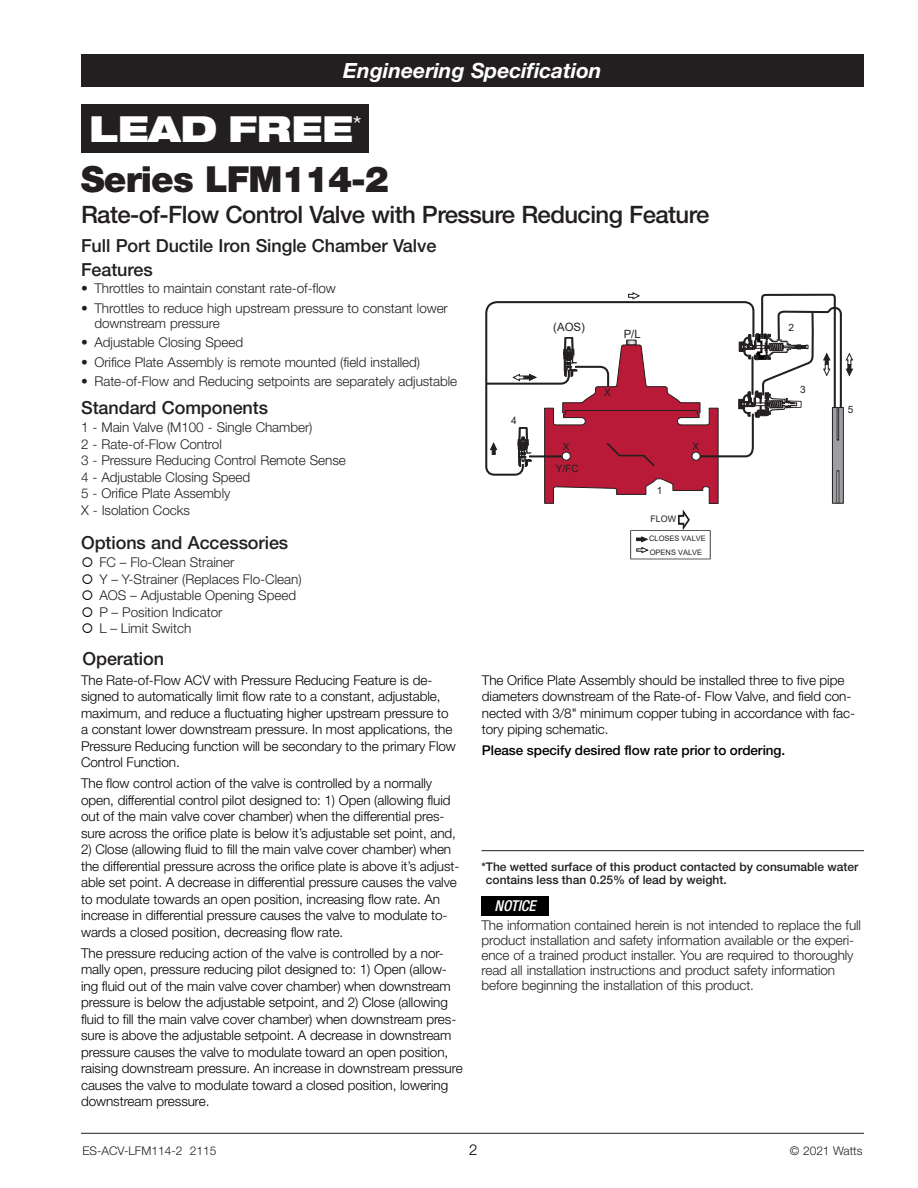
<style>
.page{position:relative;width:918px;height:1188px;background:#fff}
.page>*{position:absolute;margin:0;border:0;box-sizing:border-box;transform-origin:0 0}
.t1{font:900 36px "Helvetica Neue LT Std";letter-spacing:-.025em;color:#231f20}
.t2{font:900 expanded 36px "Helvetica Neue LT Std";color:#fff}
.t3{font:500 24px "Helvetica Neue LT Std";letter-spacing:-.025em;color:#231f20}
.t4{font:italic 700 21px "Helvetica Neue LT Std";color:#fff}
.t5{font:500 18px/23.9px "Helvetica Neue LT Std";letter-spacing:-.005em;color:#231f20}
.t6{font:italic 500 condensed 15px "Helvetica Neue LT Std";letter-spacing:-.005em;color:#fff}
.t7{font:300 15px "Helvetica Neue LT Std";color:#000}
.t8{font:300 13.5px/16.5px "Helvetica Neue LT Std";letter-spacing:-.005em;color:#000}
.t9{font:300 13.5px/16.5px "Helvetica Neue LT Std";letter-spacing:-.005em;color:#231f20}
.t10{font:500 13.5px "Helvetica Neue LT Std";letter-spacing:-.005em;color:#000}
.t11{font:500 12px/13.5px "Helvetica Neue LT Std";color:#231f20}
.t12{font:300 12px "Helvetica Neue LT Std";color:#231f20}
.t13{font:11.4px "Arial";color:#231f20}
.t14{font:10.05px "Arial";color:#231f20}
.t15{font:9px "Arial";color:#231f20}
.t16{font:7.5px/13.4px "Arial";color:#231f20}
</style>
<div class="page">
<svg style="left:630px;top:510px;width:81px;height:49px"></svg>
<svg style="left:485px;top:292px;width:368px;height:212px"></svg>
<hr style="left:81px;top:1133px;width:783px;height:1px;background:#231f20">
<div style="left:81px;top:54px;width:783px;height:32px;background:#231f20"></div>
<div style="left:81px;top:104px;width:288px;height:48px;background:#231f20"></div>
<div style="left:482px;top:896px;width:67px;height:19px;background:#000"></div>
<hr style="left:482px;top:850px;width:382px;height:1px;background:#231f20">
<h3 class="t4" style="left:343px;top:57px;width:260px">Engineering Specification</h3>
<h1 class="t2" style="left:89px;top:105px;width:274px">LEAD FREE<sup>*</sup></h1>
<h1 class="t1" style="left:81px;top:157px;width:310px">Series LFM114-2</h1>
<h2 class="t3" style="left:81px;top:200px;width:630px">Rate-of-Flow Control Valve with Pressure Reducing Feature</h2>
<h3 class="t5" style="left:81px;top:234px;width:357px">Full Port Ductile Iron Single Chamber Valve<br>Features</h3>
<p class="t9" style="left:81px;top:280px;width:256px">• Throttles to maintain constant rate-of-flow</p>
<p class="t9" style="left:94px;top:300px;width:355px;line-height:15px;text-indent:-14px">• Throttles to reduce high upstream pressure to constant lower downstream pressure</p>
<p class="t9" style="left:81px;top:334px;width:164px">• Adjustable Closing Speed</p>
<p class="t9" style="left:81px;top:353px;width:341px">• Orifice Plate Assembly is remote mounted (field installed)</p>
<p class="t9" style="left:81px;top:373px;width:378px">• Rate-of-Flow and Reducing setpoints are separately adjustable</p>
<h3 class="t5" style="left:81px;top:396px;width:188px">Standard Components</h3>
<p class="t13" style="left:553px;top:319px;width:33px">(AOS)</p>
<p class="t13" style="left:624px;top:327px;width:19px">P/L</p>
<p class="t14" style="left:604px;top:386px;width:8px">X</p>
<p class="t14" style="left:511px;top:413px;width:7px">4</p>
<p class="t9" style="left:81px;top:419px;width:266px">1 - Main Valve (M100 - Single Chamber)<br>2 - Rate-of-Flow Control<br>3 - Pressure Reducing Control Remote Sense<br>4 - Adjustable Closing Speed<br>5 - Orifice Plate Assembly<br>X - Isolation Cocks</p>
<p class="t14" style="left:563px;top:439px;width:8px">X</p>
<p class="t14" style="left:692px;top:439px;width:8px">X</p>
<p class="t14" style="left:556px;top:462px;width:24px">Y/FC</p>
<p class="t14" style="left:657px;top:483px;width:7px">1</p>
<p class="t15" style="left:650px;top:513px;width:27px">FLOW</p>
<h3 class="t5" style="left:81px;top:530px;width:209px">Options and Accessories</h3>
<p class="t9" style="left:99px;top:554px;width:204px">FC – Flo-Clean Strainer<br>Y – Y-Strainer (Replaces Flo-Clean)<br>AOS – Adjustable Opening Speed<br>P – Position Indicator<br>L – Limit Switch</p>
<h3 class="t5" style="left:83px;top:647px;width:83px">Operation</h3>
<p class="t16" style="left:649px;top:532px;width:58px">CLOSES VALVE<br>OPENS VALVE</p>
<p class="t14" style="left:789px;top:320px;width:7px">2</p>
<p class="t14" style="left:800px;top:382px;width:7px">3</p>
<p class="t14" style="left:848px;top:403px;width:7px">5</p>
<p class="t8" style="left:81px;top:672px;width:376px">The Rate-of-Flow ACV with Pressure Reducing Feature is de&shy;signed to automatically limit flow rate to a constant, adjustable, maximum, and reduce a fluctuating higher upstream pressure to a constant lower downstream pressure. In most applications, the Pressure Reducing function will be secondary to the primary Flow Control Function.</p>
<p class="t8" style="left:81px;top:775px;width:376px">The flow control action of the valve is controlled by a normally open, differential control pilot designed to: 1) Open (allowing fluid out of the main valve cover chamber) when the differential pres&shy;sure across the orifice plate is below it’s adjustable set point, and,</p>
<p class="t8" style="left:81px;top:841px;width:380px">2) Close (allowing fluid to fill the main valve cover chamber) when the differential pressure across the orifice plate is above it’s adjust&shy;able set point. A decrease in differential pressure causes the valve to modulate towards an open position, increasing flow rate. An increase in differential pressure causes the valve to modulate to&shy;wards a closed position, decreasing flow rate.</p>
<p class="t8" style="left:81px;top:944px;width:383px">The pressure reducing action of the valve is controlled by a nor&shy;mally open, pressure reducing pilot designed to: 1) Open (allow&shy;ing fluid out of the main valve cover chamber) when downstream pressure is below the adjustable setpoint, and 2) Close (allowing fluid to fill the main valve cover chamber) when downstream pres&shy;sure is above the adjustable setpoint. A decrease in downstream pressure causes the valve to modulate toward an open position, raising downstream pressure. An increase in downstream pressure causes the valve to modulate toward a closed position, lowering downstream pressure.</p>
<p class="t8" style="left:482px;top:672px;width:375px">The Orifice Plate Assembly should be installed three to five pipe diameters downstream of the Rate-of- Flow Valve, and field con&shy;nected with 3/8" minimum copper tubing in accordance with fac&shy;tory piping schematic.</p>
<p class="t10" style="left:482px;top:742px;width:305px">Please specify desired flow rate prior to ordering.</p>
<p class="t11" style="left:486px;top:859px;width:374px;text-indent:-4px">*The wetted surface of this product contacted by consumable water contains less than 0.25% of lead by weight.</p>
<p class="t6" style="left:494px;top:897px;width:43px">NOTICE</p>
<p class="t9" style="left:482px;top:917px;width:381px;line-height:15px">The information contained herein is not intended to replace the full product installation and safety information available or the experi&shy;ence of a trained product installer. You are required to thoroughly read all installation instructions and product safety information before beginning the installation of this product.</p>
<p class="t12" style="left:82px;top:1143px;width:136px">ES-ACV-LFM114-2 2115</p>
<p class="t7" style="left:469px;top:1140px;width:10px">2</p>
<p class="t12" style="left:790px;top:1143px;width:74px">© 2021 Watts</p>
</div>
